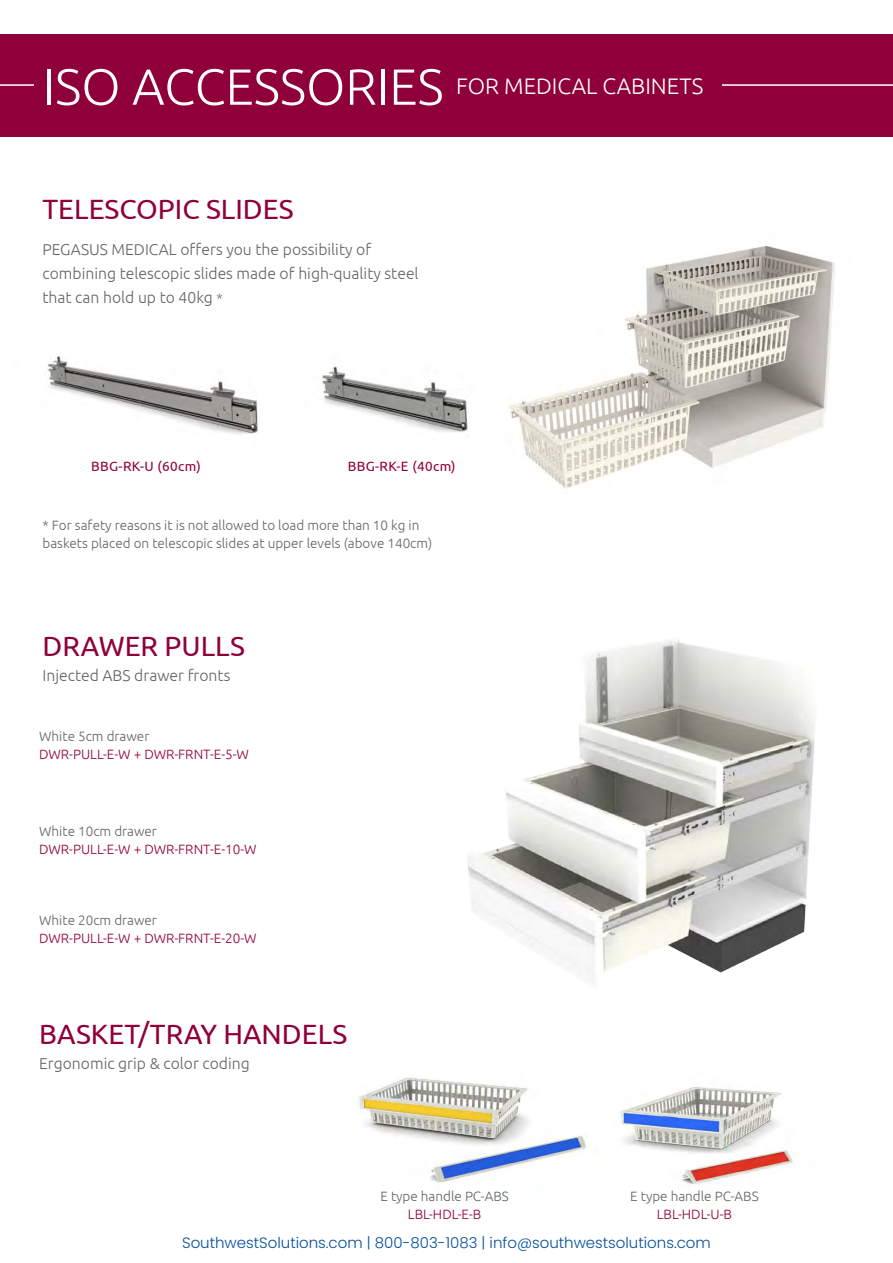
<style>
.page{position:relative;width:893px;height:1263px;background:#fff}
.page>*{position:absolute;margin:0;border:0;box-sizing:border-box;transform-origin:0 0}
.t1{font:300 50.7px "Ubuntu";color:#fff}
.t2{font:27.9px "Ubuntu";color:#8f003a}
.t3{font:300 22.5px "Ubuntu";color:#fff}
.t4{font:300 15.75px/24px "Ubuntu";color:#636466}
.t5{font:300 15px "Poppins";color:#054f9c}
.t6{font:300 13.5px/18px "Ubuntu";color:#636466}
.t7{font:300 13.5px "Ubuntu";color:#8f003a}
.t8{font:13.5px "Ubuntu";letter-spacing:.025em;color:#8f003a}
.s1{font-size:13.5px}
</style>
<div class="page">
<img style="left:467px;top:638px;width:348px;height:343px">
<img style="left:47px;top:356px;width:211px;height:78px">
<img style="left:322px;top:366px;width:146px;height:67px">
<img style="left:358px;top:1077px;width:228px;height:106px">
<img style="left:620px;top:1087px;width:173px;height:98px">
<div style="left:0;top:34px;width:893px;height:102px;background:#8f003a"></div>
<hr style="left:722px;top:84px;width:171px;height:2px;background:#fff">
<hr style="left:0;top:84px;width:34px;height:2px;background:#fff">
<img style="left:508px;top:246px;width:327px;height:243px">
<h1 class="t1" style="left:43px;top:56px;width:403px">ISO ACCESSORIES</h1>
<h3 class="t3" style="left:456px;top:72px;width:249px">FOR MEDICAL CABINETS</h3>
<h2 class="t2" style="left:43px;top:192px;width:253px">TELESCOPIC SLIDES</h2>
<p class="t4" style="left:43px;top:237px;width:378px">PEGASUS MEDICAL offers you the possibility of combining telescopic slides made of high-quality steel that can hold up to 40kg <span class="s1">*</span></p>
<p class="t8" style="left:91px;top:458px;width:111px">BBG-RK-U (60cm)</p>
<p class="t8" style="left:348px;top:458px;width:109px">BBG-RK-E (40cm)</p>
<p class="t6" style="left:43px;top:516px;width:391px">* For safety reasons it is not allowed to load more than 10 kg in baskets placed on telescopic slides at upper levels (above 140cm)</p>
<h2 class="t2" style="left:43px;top:629px;width:204px">DRAWER PULLS</h2>
<p class="t4" style="left:43px;top:663px;width:189px">Injected ABS drawer fronts</p>
<p class="t6" style="left:39px;top:727px;width:112px">White 5cm drawer</p>
<p class="t7" style="left:39px;top:746px;width:211px">DWR-PULL-E-W + DWR-FRNT-E-5-W</p>
<p class="t6" style="left:39px;top:821px;width:119px">White 10cm drawer</p>
<p class="t7" style="left:39px;top:841px;width:219px">DWR-PULL-E-W + DWR-FRNT-E-10-W</p>
<p class="t6" style="left:39px;top:911px;width:119px">White 20cm drawer</p>
<p class="t7" style="left:39px;top:930px;width:219px">DWR-PULL-E-W + DWR-FRNT-E-20-W</p>
<h2 class="t2" style="left:39px;top:1017px;width:310px">BASKET/TRAY HANDELS</h2>
<p class="t4" style="left:39px;top:1051px;width:212px">Ergonomic grip &amp; color coding</p>
<p class="t6" style="left:380px;top:1186px;width:130px">E type handle PC-ABS</p>
<p class="t7" style="left:408px;top:1206px;width:75px">LBL-HDL-E-B</p>
<p class="t6" style="left:630px;top:1186px;width:130px">E type handle PC-ABS</p>
<p class="t7" style="left:657px;top:1206px;width:77px">LBL-HDL-U-B</p>
<p class="t5" style="left:182px;top:1234px;width:530px">SouthwestSolutions.com | 800-803-1083 | info@southwestsolutions.com</p>
</div>
